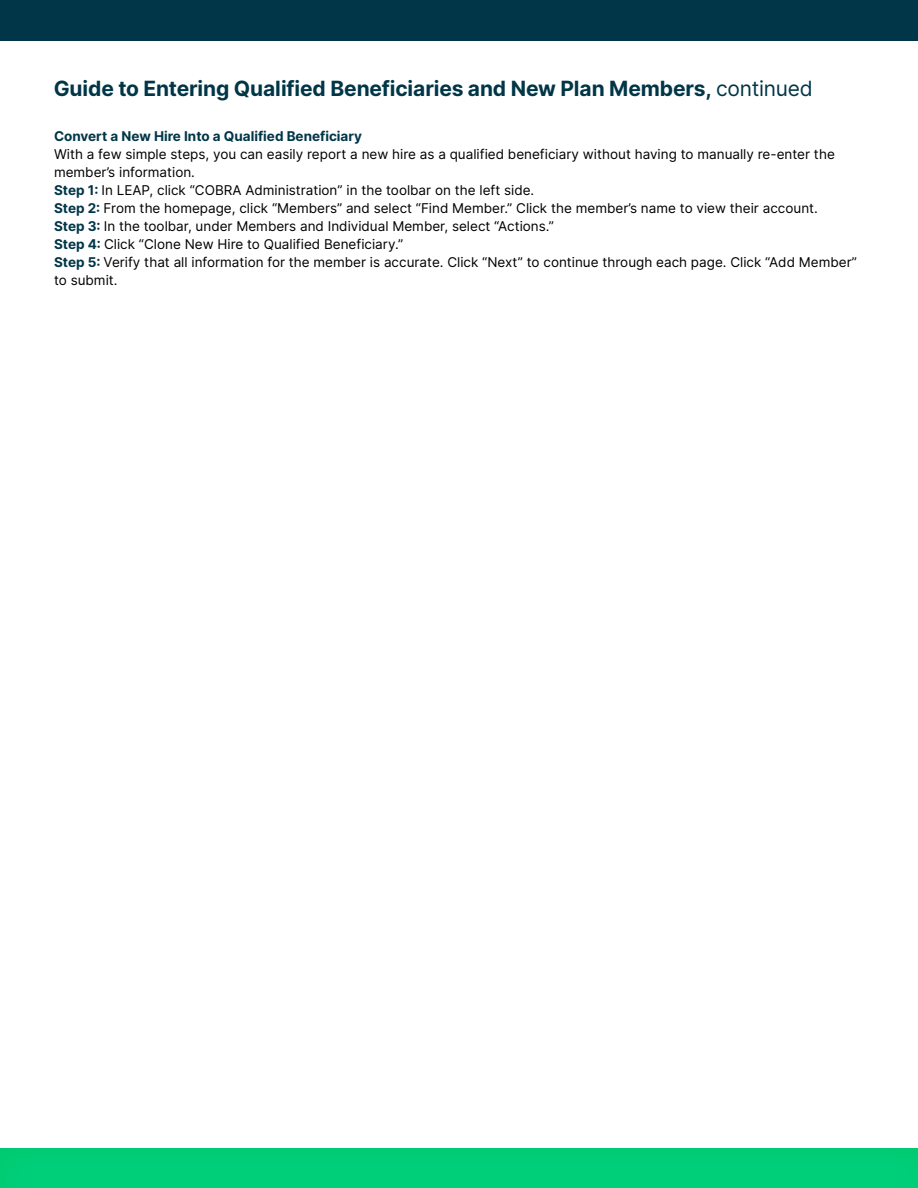
<style>
.page{position:relative;width:918px;height:1188px;background:#fff}
.page>*{position:absolute;margin:0;border:0;box-sizing:border-box;transform-origin:0 0}
.t1{font:700 21px "Inter";letter-spacing:-.005em;color:#003647}
.t2{font:13.5px/18px "Inter";color:#000}
.t3{font:700 13.5px "Inter";color:#003647}
.s1{font-weight:400}
.s2{font-weight:700;color:#003647}
</style>
<div class="page">
<div style="left:0;top:1134px;width:918px;height:54px;background:#00d17d;opacity:.3"></div>
<div style="left:0;top:0;width:918px;height:41px;background:#003647"></div>
<h1 class="t1" style="left:54px;top:73px;width:761px">Guide to Entering Qualified Beneficiaries and New Plan Members, <span class="s1">continued</span></h1>
<p class="t3" style="left:54px;top:126px;width:310px">Convert a New Hire Into a Qualified Beneficiary</p>
<p class="t2" style="left:54px;top:145px;width:805px">With a few simple steps, you can easily report a new hire as a qualified beneficiary without having to manually re-enter the member’s information.<br><span class="s2">Step 1:</span> In LEAP, click “COBRA Administration” in the toolbar on the left side.<br><span class="s2">Step 2:</span> From the homepage, click “Members” and select “Find Member.” Click the member’s name to view their account.<br><span class="s2">Step 3:</span> In the toolbar, under Members and Individual Member, select “Actions.”<br><span class="s2">Step 4:</span> Click “Clone New Hire to Qualified Beneficiary.”<br><span class="s2">Step 5:</span> Verify that all information for the member is accurate. Click “Next” to continue through each page. Click “Add Member” to submit.</p>
</div>
